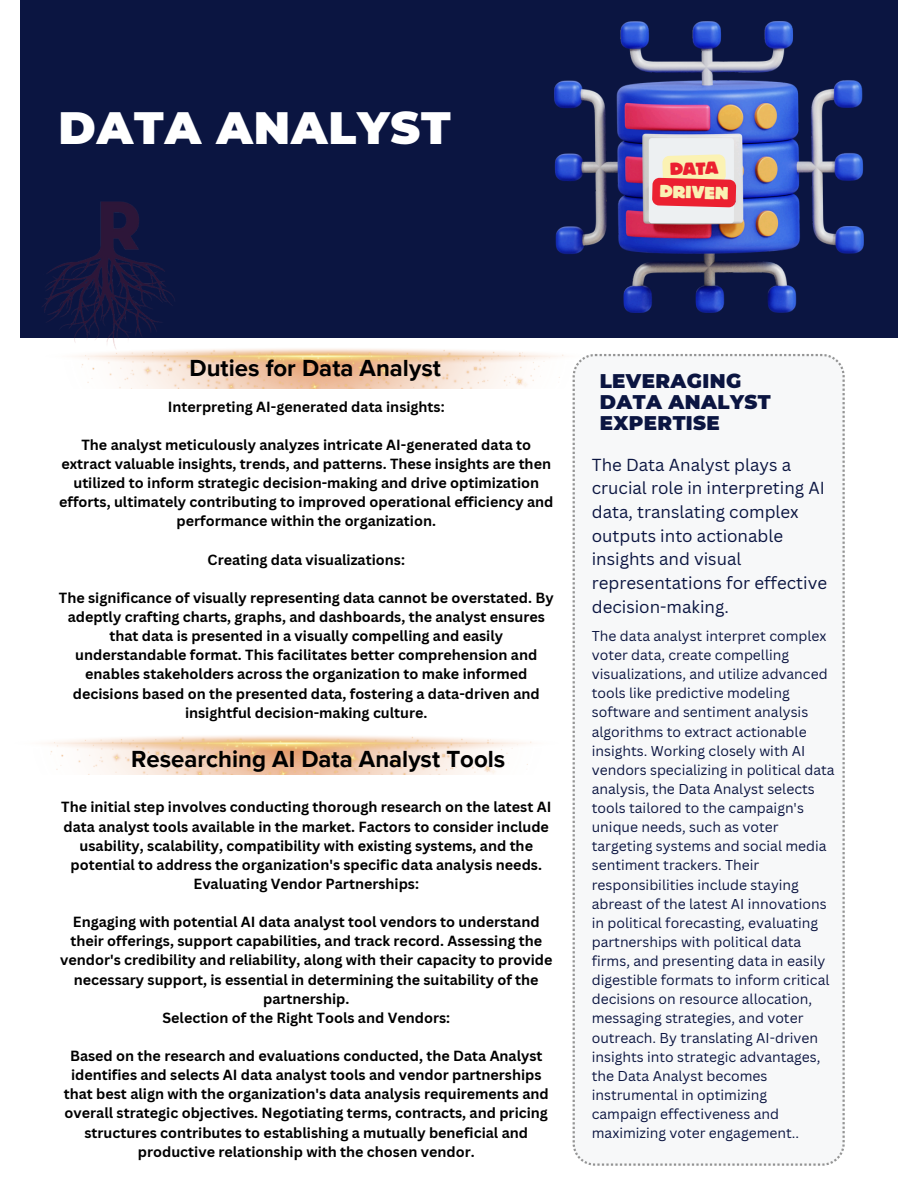
<style>
.page{position:relative;width:918px;height:1188px;background:#fff}
.page>*{position:absolute;margin:0;border:0;box-sizing:border-box;transform-origin:0 0}
.t1{font:900 45.3px "Montserrat";letter-spacing:.02em;color:#fff}
.t2{font:700 24px "Proxima Nova";color:#000}
.t3{font:900 19.8px/21.1px "Montserrat";letter-spacing:.02em;color:#0b1541}
.t4{font:800 18.3px "Bloc";color:#faf1b3}
.t5{font:800 18.3px "Bloc";color:#eb2030}
.t6{font:16.95px/23.7px "Canva Sans";color:#0b1541}
.t7{font:700 14.25px/19.2px "Canva Sans";color:#000;text-align:center}
.t8{font:13.95px/19.2px "Canva Sans";color:#0b1541}
</style>
<div class="page">
<div style="left:21px;top:0;width:876px;height:338px;background:#0b1541"></div>
<svg style="left:573px;top:354px;width:272px;height:812px"></svg>
<img style="left:554px;top:21px;width:309px;height:292px">
<div style="left:649px;top:138px;width:85px;height:85px;background:#edf0f2;border-radius:3px"></div>
<svg style="left:652px;top:154px;width:84px;height:53px;background:#f0867a"></svg>
<img style="left:78px;top:348px;width:514px;height:40px">
<img style="left:47px;top:735px;width:485px;height:40px">
<img style="left:42px;top:201px;width:140px;height:153px">
<p class="t1" style="left:59px;top:100px;width:394px">DATA ANALYST</p>
<p class="t5" style="left:670px;top:159px;width:50px;rotate:-2deg">DATA</p>
<p class="t4" style="left:660px;top:182px;width:70px;rotate:1deg">DRIVEN</p>
<p class="t2" style="left:190px;top:354px;width:253px">Duties for Data Analyst</p>
<h6 class="t7" style="left:168px;top:397px;width:278px">Interpreting AI-generated data insights:</h6>
<h6 class="t7" style="left:59px;top:435px;width:496px">The analyst meticulously analyzes intricate AI-generated data to extract valuable insights, trends, and patterns. These insights are then utilized to inform strategic decision-making and drive optimization efforts, ultimately contributing to improved operational efficiency and performance within the organization.</h6>
<h6 class="t7" style="left:208px;top:550px;width:199px">Creating data visualizations:</h6>
<h6 class="t7" style="left:59px;top:588px;width:496px">The significance of visually representing data cannot be overstated. By adeptly crafting charts, graphs, and dashboards, the analyst ensures that data is presented in a visually compelling and easily understandable format. This facilitates better comprehension and enables stakeholders across the organization to make informed decisions based on the presented data, fostering a data-driven and insightful decision-making culture.</h6>
<p class="t2" style="left:131px;top:745px;width:376px">Researching AI Data Analyst Tools</p>
<p class="t7" style="left:61px;top:797px;width:492px">The initial step involves conducting thorough research on the latest AI data analyst tools available in the market. Factors to consider include usability, scalability, compatibility with existing systems, and the potential to address the organization's specific data analysis needs.<br>Evaluating Vendor Partnerships:</p>
<h3 class="t7" style="left:60px;top:912px;width:494px">Engaging with potential AI data analyst tool vendors to understand their offerings, support capabilities, and track record. Assessing the vendor's credibility and reliability, along with their capacity to provide necessary support, is essential in determining the suitability of the partnership.<br>Selection of the Right Tools and Vendors:</h3>
<h6 class="t7" style="left:64px;top:1046px;width:487px">Based on the research and evaluations conducted, the Data Analyst identifies and selects AI data analyst tools and vendor partnerships that best align with the organization's data analysis requirements and overall strategic objectives. Negotiating terms, contracts, and pricing structures contributes to establishing a mutually beneficial and productive relationship with the chosen vendor.</h6>
<h3 class="t3" style="left:600px;top:370px;width:173px">LEVERAGING<br>DATA ANALYST<br>EXPERTISE</h3>
<h4 class="t6" style="left:592px;top:452px;width:237px">The Data Analyst plays a crucial role in interpreting AI data, translating complex outputs into actionable insights and visual representations for effective decision-making.</h4>
<p class="t8" style="left:592px;top:626px;width:244px">The data analyst interpret complex voter data, create compelling visualizations, and utilize advanced tools like predictive modeling software and sentiment analysis algorithms to extract actionable insights. Working closely with AI vendors specializing in political data analysis, the Data Analyst selects tools tailored to the campaign's unique needs, such as voter targeting systems and social media sentiment trackers. Their responsibilities include staying abreast of the latest AI innovations in political forecasting, evaluating partnerships with political data firms, and presenting data in easily digestible formats to inform critical decisions on resource allocation, messaging strategies, and voter outreach. By translating AI-driven insights into strategic advantages, the Data Analyst becomes instrumental in optimizing campaign effectiveness and maximizing voter engagement..</p>
</div>
